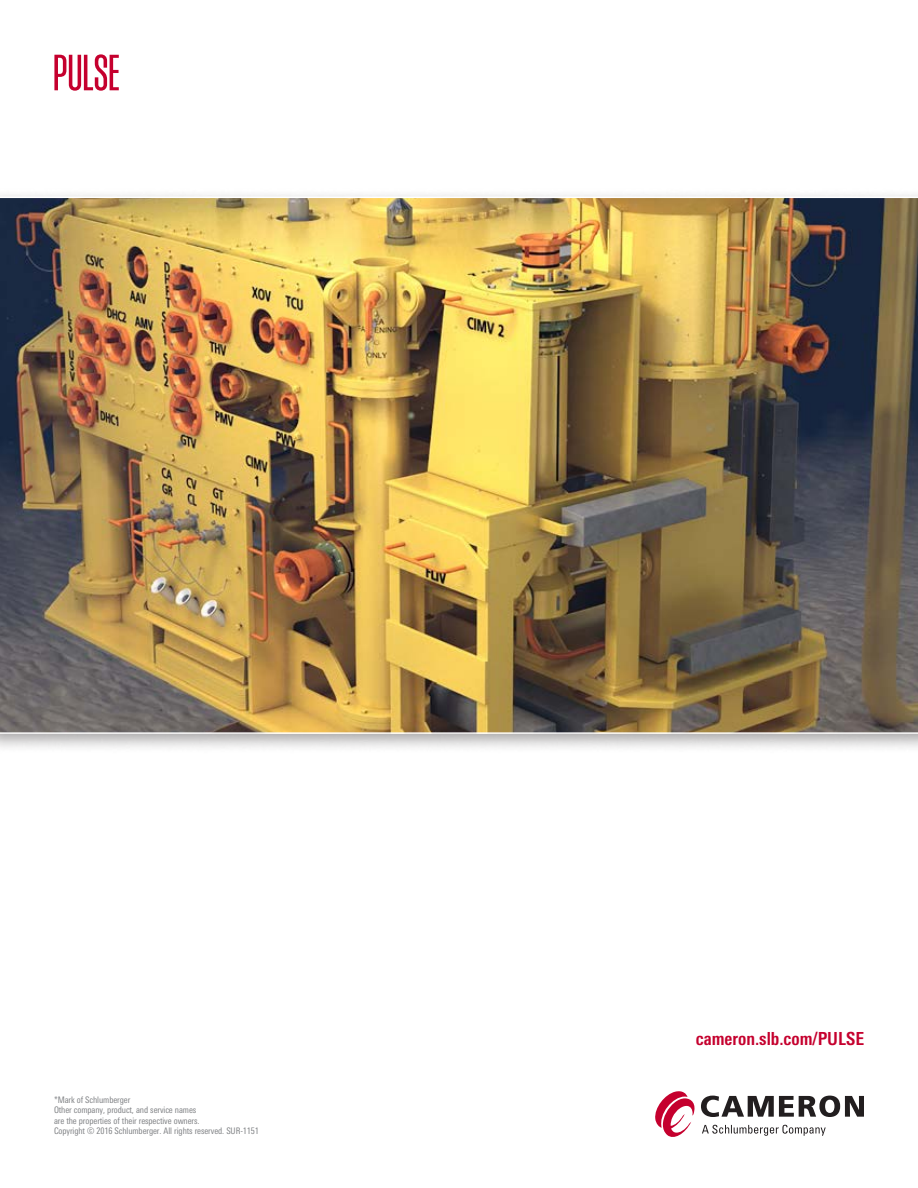
<style>
.page{position:relative;width:918px;height:1188px;background:#fff}
.page>*{position:absolute;margin:0;border:0;box-sizing:border-box;transform-origin:0 0}
.t1{font:300 49.95px "Schlumberger Con";letter-spacing:-.035em;color:#c5002e}
.t2{font:700 condensed 18px "Univers Next Pro";color:#c5002e}
.t3{font:condensed 9px/10.5px "Univers Next Pro";letter-spacing:-.01em;color:#808285}
</style>
<div class="page">
<div style="left:0;top:188px;width:918px;height:567px;background:#231f20;opacity:.4"></div>
<img style="left:0;top:198px;width:918px;height:534px">
<svg style="left:655px;top:1091px;width:209px;height:46px"></svg>
<hr style="left:0;top:197px;width:918px;height:1px;background:#fff">
<hr style="left:0;top:732px;width:918px;height:2px;background:#fff">
<h1 class="t1" style="left:53px;top:48px;width:70px">PULSE</h1>
<p class="t3" style="left:54px;top:1094px;width:206px">*Mark of Schlumberger<br>Other company, product, and service names<br>are the properties of their respective owners.<br>Copyright © 2016 Schlumberger. All rights reserved. SUR-1151</p>
<h2 class="t2" style="left:696px;top:1028px;width:170px">cameron.slb.com/PULSE</h2>
</div>
